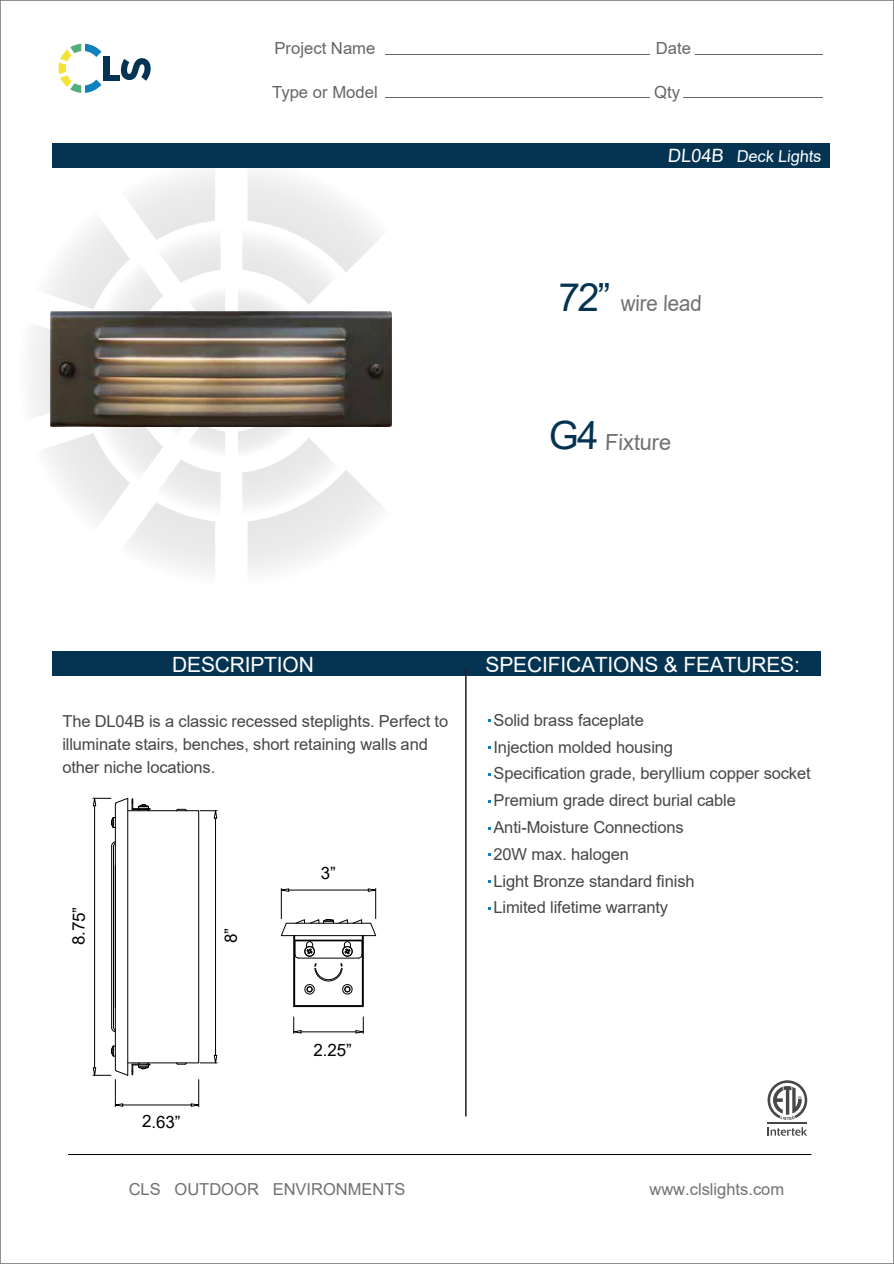
<style>
.page{position:relative;width:894px;height:1264px;background:#fff}
.page>*{position:absolute;margin:0;border:0;box-sizing:border-box;transform-origin:0 0}
.t1{font:38.85px "Arial";color:#053452}
.t2{font:22.2px "Arial";color:#707172;scale:.93 1}
.t3{font:22.2px "Arial";color:#707172}
.t4{font:21px "Arial";letter-spacing:-.01em;color:#fff}
.t5{font:17.1px "Arial";color:#000}
.t6{font:16.65px "Arial";color:#666}
.t7{font:16.5px/26.8px "Arial";letter-spacing:-.01em;color:#474747}
.t8{font:16.5px "Arial";color:#707172}
.t9{font:16.5px "Arial";color:#fff}
.s1{font-size:18.3px}
</style>
<div class="page">
<svg style="left:31px;top:167px;width:443px;height:406px"></svg>
<div style="left:424px;top:651px;width:397px;height:25px;background:#053452"></div>
<div style="left:52px;top:651px;width:372px;height:25px;background:#053452"></div>
<svg style="left:767px;top:1127px;width:40px;height:8px"></svg>
<hr style="left:767px;top:1122px;width:40px;height:2px;background:#474747">
<svg style="left:767px;top:1080px;width:40px;height:40px"></svg>
<hr style="left:465px;top:668px;width:1px;height:448px;background:#211d1e">
<hr style="left:68px;top:1154px;width:743px;height:1px;background:#000">
<div style="left:52px;top:143px;width:777px;height:24px;background:#053452"></div>
<hr style="left:111px;top:846px;width:1px;height:181px;background:#000">
<svg style="left:111px;top:1027px;width:4px;height:5px"></svg>
<hr style="left:113px;top:846px;width:1px;height:181px;background:#000">
<svg style="left:111px;top:841px;width:4px;height:5px"></svg>
<hr style="left:127px;top:798px;width:1px;height:277px;background:#000">
<hr style="left:115px;top:804px;width:1px;height:265px;background:#000">
<svg style="left:176px;top:1063px;width:10px;height:2px"></svg>
<div style="left:128px;top:810px;width:71px;height:253px;border:1px solid #000"></div>
<svg style="left:111px;top:1045px;width:4px;height:11px"></svg>
<svg style="left:281px;top:919px;width:95px;height:88px"></svg>
<hr style="left:281px;top:888px;width:1px;height:30px;background:#000">
<hr style="left:375px;top:888px;width:1px;height:30px;background:#000">
<hr style="left:289px;top:890px;width:79px;height:1px;background:#000">
<svg style="left:280px;top:888px;width:9px;height:3px"></svg>
<svg style="left:368px;top:888px;width:9px;height:3px"></svg>
<hr style="left:301px;top:1031px;width:55px;height:1px;background:#000">
<svg style="left:293px;top:1017px;width:8px;height:16px"></svg>
<svg style="left:355px;top:1017px;width:9px;height:16px"></svg>
<svg style="left:111px;top:817px;width:4px;height:11px"></svg>
<hr style="left:94px;top:806px;width:1px;height:261px;background:#000">
<svg style="left:93px;top:797px;width:57px;height:14px"></svg>
<hr style="left:123px;top:1104px;width:68px;height:1px;background:#000">
<svg style="left:191px;top:1079px;width:9px;height:27px"></svg>
<svg style="left:93px;top:1062px;width:57px;height:44px"></svg>
<hr style="left:215px;top:818px;width:1px;height:237px;background:#000">
<svg style="left:200px;top:1055px;width:17px;height:9px"></svg>
<svg style="left:200px;top:810px;width:17px;height:8px"></svg>
<img style="left:50px;top:312px;width:341px;height:115px">
<svg style="left:58px;top:44px;width:43px;height:49px"></svg>
<div style="left:103px;top:56px;width:6px;height:25px;background:#053452"></div>
<div style="left:103px;top:75px;width:17px;height:6px;background:#053452"></div>
<svg style="left:120px;top:58px;width:31px;height:23px"></svg>
<hr style="left:386px;top:54px;width:264px;height:1px;background:#666">
<hr style="left:386px;top:97px;width:264px;height:1px;background:#666">
<hr style="left:695px;top:54px;width:127px;height:1px;background:#666">
<hr style="left:683px;top:97px;width:139px;height:1px;background:#666">
<p class="t6" style="left:274px;top:37px;width:103px">Project Name</p>
<p class="t6" style="left:272px;top:80px;width:107px">Type or Model</p>
<p class="t6" style="left:656px;top:37px;width:37px">Date</p>
<p class="t6" style="left:654px;top:80px;width:27px">Qty</p>
<p class="t9" style="left:667px;top:145px;width:157px"><span class="s1">DL04B</span> Deck Lights</p>
<h1 class="t1" style="left:558px;top:270px;width:55px">72”</h1>
<h2 class="t2" style="left:620px;top:288px;width:90px">wire lead</h2>
<h1 class="t1" style="left:548px;top:409px;width:53px">G4</h1>
<h2 class="t3" style="left:605px;top:426px;width:69px">Fixture</h2>
<p class="t4" style="left:172px;top:650px;width:143px">DESCRIPTION</p>
<p class="t7" style="left:62px;top:710px;width:387px;line-height:23px">The DL04B is a classic recessed steplights. Perfect to illuminate stairs, benches, short retaining walls and other niche locations.</p>
<p class="t5" style="left:67px;top:945px;width:40px;rotate:-89deg">8.75”</p>
<p class="t5" style="left:321px;top:861px;width:17px">3”</p>
<p class="t4" style="left:485px;top:650px;width:316px">SPECIFICATIONS &amp; FEATURES:</p>
<p class="t7" style="left:493px;top:706px;width:319px">Solid brass faceplate<br>Injection molded housing<br>Specification grade, beryllium copper socket<br>Premium grade direct burial cable<br>Anti-Moisture Connections<br>20W max. halogen<br>Light Bronze standard finish<br>Limited lifetime warranty</p>
<p class="t5" style="left:142px;top:1109px;width:40px">2.63”</p>
<p class="t5" style="left:313px;top:1038px;width:40px">2.25”</p>
<p class="t8" style="left:129px;top:1178px;width:278px">CLS OUTDOOR ENVIRONMENTS</p>
<p class="t8" style="left:649px;top:1178px;width:136px">www.clslights.com</p>
</div>
